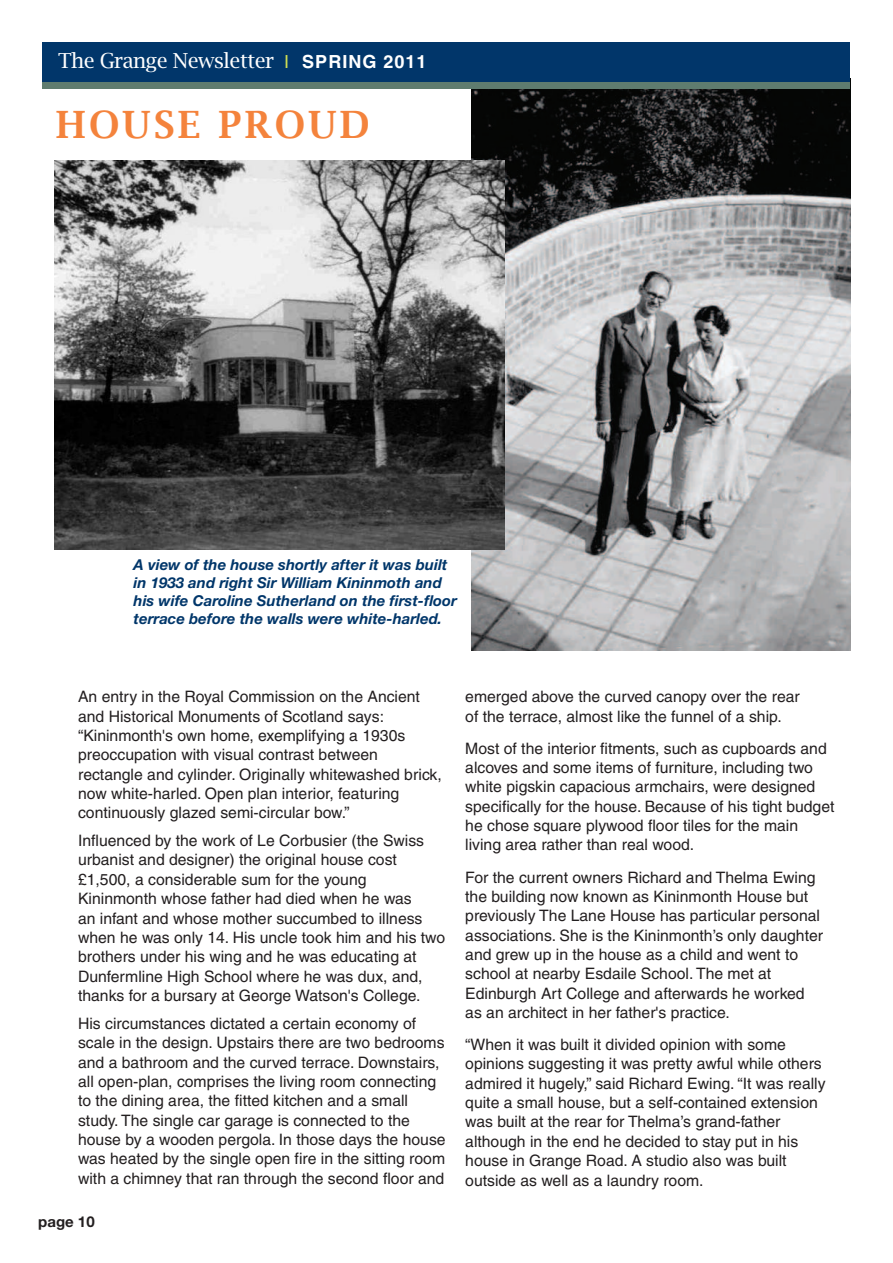
<style>
.page{position:relative;width:893px;height:1263px;background:#fff}
.page>*{position:absolute;margin:0;border:0;box-sizing:border-box;transform-origin:0 0}
.t1{font:600 37.5px "Lucida Bright";letter-spacing:.085em;color:#f4833c}
.t2{font:20.7px "Lucida Bright";letter-spacing:-.03em;color:#fff}
.t3{font:15.75px/19.4px "Helvetica";color:#231f20}
.t4{font:italic 700 15px/18px "Helvetica Neue";color:#01366a}
.t5{font:700 15px "Helvetica Neue";color:#231f20}
.s1{font-family:"Helvetica";font-size:18px;color:#cddd53}
.s2{font-family:"Helvetica";font-weight:700;font-size:18px}
</style>
<div class="page">
<img style="left:471px;top:78px;width:380px;height:573px">
<img style="left:54px;top:161px;width:450px;height:389px">
<div style="left:43px;top:57px;width:807px;height:32px;background:#5f7c6f"></div>
<div style="left:43px;top:43px;width:807px;height:39px;background:#01366a"></div>
<h2 class="t2" style="left:58px;top:49px;width:370px">The Grange Newsletter <span class="s1">I</span> <span class="s2">SPRING 2011</span></h2>
<h1 class="t1" style="left:56px;top:103px;width:315px">HOUSE PROUD</h1>
<p class="t4" style="left:134px;top:556px;width:325px">A view of the house shortly after it was built in 1933 and right Sir William Kininmoth and his wife Caroline Sutherland on the first-floor terrace before the walls were white-harled.</p>
<p class="t3" style="left:78px;top:688px;width:365px">An entry in the Royal Commission on the Ancient and Historical Monuments of Scotland says: “Kininmonth's own home, exemplifying a 1930s preoccupation with visual contrast between rectangle and cylinder. Originally whitewashed brick, now white-harled. Open plan interior, featuring continuously glazed semi-circular bow.”</p>
<p class="t3" style="left:78px;top:832px;width:369px">Influenced by the work of Le Corbusier (the Swiss urbanist and designer) the original house cost £1,500, a considerable sum for the young Kininmonth whose father had died when he was<br>an infant and whose mother succumbed to illness when he was only 14. His uncle took him and his two brothers under his wing and he was educating at Dunfermline High School where he was dux, and, thanks for a bursary at George Watson's College.</p>
<p class="t3" style="left:78px;top:1015px;width:369px">His circumstances dictated a certain economy of scale in the design. Upstairs there are two bedrooms and a bathroom and the curved terrace. Downstairs, all open-plan, comprises the living room connecting to the dining area, the fitted kitchen and a small study. The single car garage is connected to the house by a wooden pergola. In those days the house was heated by the single open fire in the sitting room with a chimney that ran through the second floor and</p>
<p class="t5" style="left:38px;top:1216px;width:58px">page 10</p>
<p class="t3" style="left:465px;top:688px;width:336px">emerged above the curved canopy over the rear of the terrace, almost like the funnel of a ship.</p>
<p class="t3" style="left:465px;top:740px;width:371px">Most of the interior fitments, such as cupboards and alcoves and some items of furniture, including two white pigskin capacious armchairs, were designed specifically for the house. Because of his tight budget he chose square plywood floor tiles for the main living area rather than real wood.</p>
<p class="t3" style="left:465px;top:869px;width:359px">For the current owners Richard and Thelma Ewing the building now known as Kininmonth House but previously The Lane House has particular personal associations. She is the Kininmonth’s only daughter and grew up in the house as a child and went to school at nearby Esdaile School. The met at Edinburgh Art College and afterwards he worked as an architect in her father's practice.</p>
<p class="t3" style="left:465px;top:1036px;width:362px">“When it was built it divided opinion with some opinions suggesting it was pretty awful while others admired it hugely,” said Richard Ewing. “It was really quite a small house, but a self-contained extension was built at the rear for Thelma’s grand-father although in the end he decided to stay put in his house in Grange Road. A studio also was built outside as well as a laundry room.</p>
</div>
